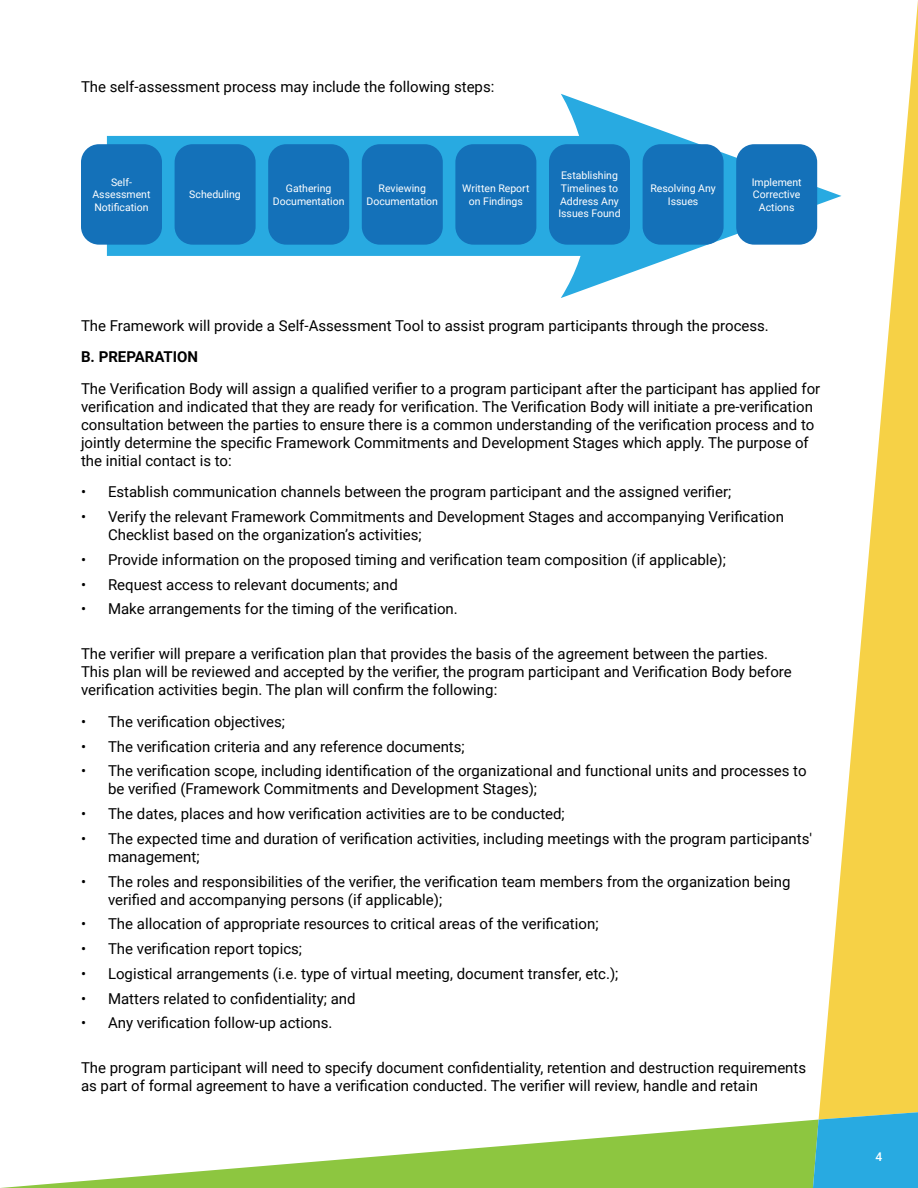
<style>
.page{position:relative;width:918px;height:1188px;background:#fff}
.page>*{position:absolute;margin:0;border:0;box-sizing:border-box;transform-origin:0 0}
.t1{font:15px/18px "Roboto";color:#000}
.t2{font:700 15px "Roboto";color:#000}
.t3{font:500 12px "Roboto";color:#fff}
.t4{font:10.5px/12.6px "Roboto";color:#fff;text-align:center}
</style>
<div class="page">
<svg style="left:1px;top:1120px;width:812px;height:68px"></svg>
<svg style="left:819px;top:1px;width:99px;height:1111px;fill:#f6d146"></svg>
<svg style="left:813px;top:1112px;width:105px;height:76px"></svg>
<div style="left:107px;top:136px;width:518px;height:120px;background:#28aae1"></div>
<svg style="left:561px;top:94px;width:281px;height:204px"></svg>
<div style="left:81px;top:144px;width:81px;height:101px;background:#1471b9;border-radius:18px"></div>
<div style="left:175px;top:144px;width:81px;height:101px;background:#1471b9;border-radius:18px"></div>
<div style="left:268px;top:144px;width:81px;height:101px;background:#1471b9;border-radius:18px"></div>
<div style="left:362px;top:144px;width:81px;height:101px;background:#1471b9;border-radius:18px"></div>
<div style="left:455px;top:144px;width:81px;height:101px;background:#1471b9;border-radius:18px"></div>
<div style="left:549px;top:144px;width:81px;height:101px;background:#1471b9;border-radius:18px"></div>
<div style="left:643px;top:144px;width:81px;height:101px;background:#1471b9;border-radius:18px"></div>
<div style="left:736px;top:144px;width:81px;height:101px;background:#1471b9;border-radius:18px"></div>
<p class="t1" style="left:81px;top:77px;width:415px">The self-assessment process may include the following steps:</p>
<p class="t4" style="left:92px;top:175px;width:60px">Self-<br>Assessment<br>Notification</p>
<p class="t4" style="left:189px;top:188px;width:53px">Scheduling</p>
<p class="t4" style="left:273px;top:182px;width:73px">Gathering<br>Documentation</p>
<p class="t4" style="left:366px;top:182px;width:73px">Reviewing<br>Documentation</p>
<p class="t4" style="left:462px;top:182px;width:69px">Written Report on Findings</p>
<p class="t4" style="left:558px;top:169px;width:64px;text-align:left">Establishing<br>Timelines to<br>Address Any<br>Issues Found</p>
<p class="t4" style="left:650px;top:182px;width:67px">Resolving Any<br>Issues</p>
<p class="t4" style="left:752px;top:175px;width:52px">Implement<br>Corrective<br>Actions</p>
<p class="t1" style="left:81px;top:316px;width:689px">The Framework will provide a Self-Assessment Tool to assist program participants through the process.</p>
<p class="t2" style="left:81px;top:346px;width:119px">B. PREPARATION</p>
<p class="t1" style="left:81px;top:379px;width:741px">The Verification Body will assign a qualified verifier to a program participant after the participant has applied for verification and indicated that they are ready for verification. The Verification Body will initiate a pre-verification consultation between the parties to ensure there is a common understanding of the verification process and to jointly determine the specific Framework Commitments and Development Stages which apply. The purpose of the initial contact is to:</p>
<p class="t1" style="left:81px;top:482px;width:652px">• Establish communication channels between the program participant and the assigned verifier;</p>
<p class="t1" style="left:108px;top:507px;width:678px;text-indent:-27px">• Verify the relevant Framework Commitments and Development Stages and accompanying Verification<br>Checklist based on the organization’s activities;</p>
<p class="t1" style="left:81px;top:550px;width:646px">• Provide information on the proposed timing and verification team composition (if applicable);</p>
<p class="t1" style="left:81px;top:575px;width:318px">• Request access to relevant documents; and</p>
<p class="t1" style="left:81px;top:599px;width:378px">• Make arrangements for the timing of the verification.</p>
<p class="t1" style="left:81px;top:644px;width:712px">The verifier will prepare a verification plan that provides the basis of the agreement between the parties.<br>This plan will be reviewed and accepted by the verifier, the program participant and Verification Body before verification activities begin. The plan will confirm the following:</p>
<p class="t1" style="left:81px;top:712px;width:206px">• The verification objectives;</p>
<p class="t1" style="left:81px;top:737px;width:385px">• The verification criteria and any reference documents;</p>
<p class="t1" style="left:108px;top:761px;width:700px;text-indent:-27px">• The verification scope, including identification of the organizational and functional units and processes to be verified (Framework Commitments and Development Stages);</p>
<p class="t1" style="left:81px;top:804px;width:485px">• The dates, places and how verification activities are to be conducted;</p>
<p class="t1" style="left:108px;top:829px;width:706px;text-indent:-27px">• The expected time and duration of verification activities, including meetings with the program participants' management;</p>
<p class="t1" style="left:108px;top:872px;width:684px;text-indent:-27px">• The roles and responsibilities of the verifier, the verification team members from the organization being verified and accompanying persons (if applicable);</p>
<p class="t1" style="left:81px;top:914px;width:519px">• The allocation of appropriate resources to critical areas of the verification;</p>
<p class="t1" style="left:81px;top:939px;width:223px">• The verification report topics;</p>
<p class="t1" style="left:81px;top:964px;width:539px">• Logistical arrangements (i.e. type of virtual meeting, document transfer, etc.);</p>
<p class="t1" style="left:81px;top:989px;width:276px">• Matters related to confidentiality; and</p>
<p class="t1" style="left:81px;top:1013px;width:253px">• Any verification follow-up actions.</p>
<p class="t1" style="left:81px;top:1058px;width:727px">The program participant will need to specify document confidentiality, retention and destruction requirements as part of formal agreement to have a verification conducted. The verifier will review, handle and retain</p>
<p class="t3" style="left:876px;top:1149px;width:8px">4</p>
</div>
